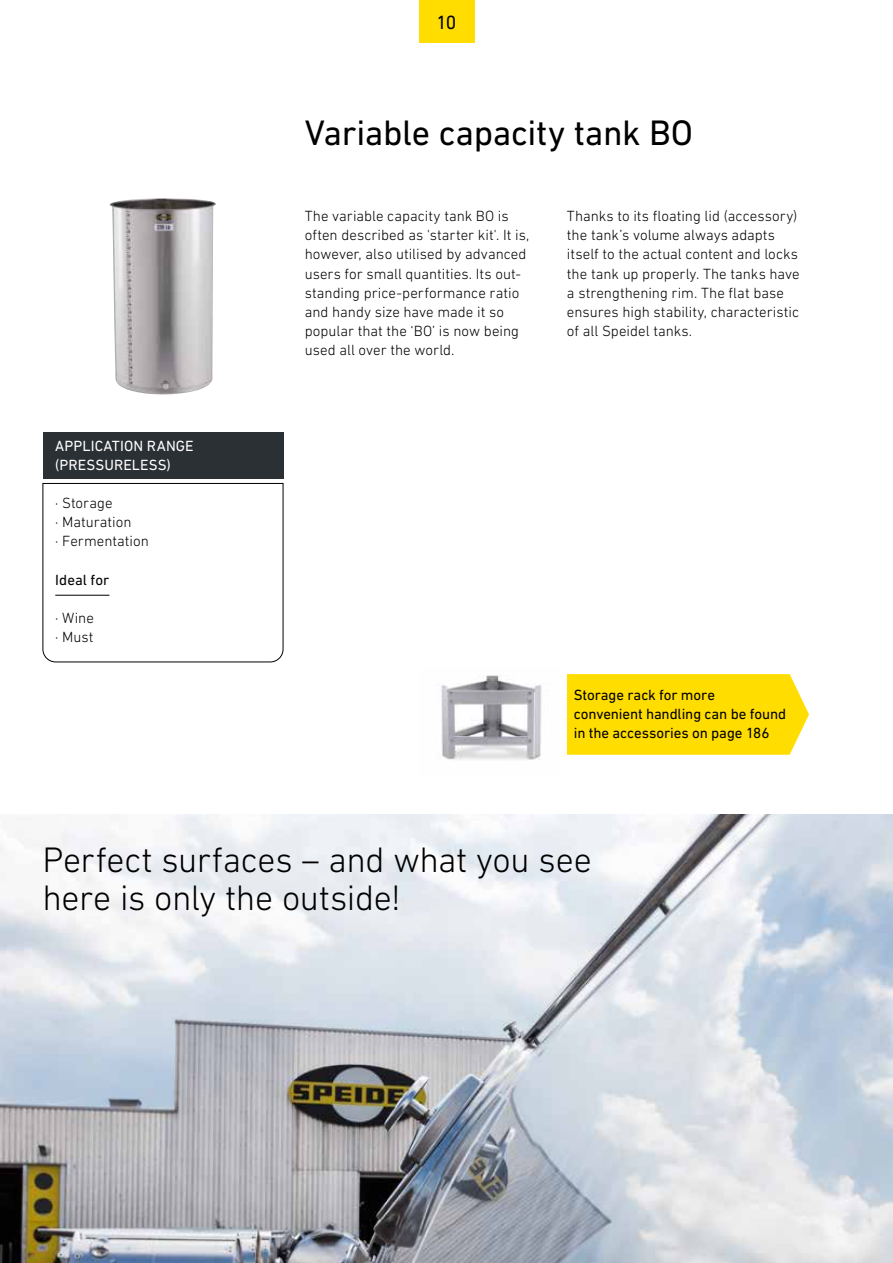
<style>
.page{position:relative;width:893px;height:1263px;background:#fff}
.page>*{position:absolute;margin:0;border:0;box-sizing:border-box;transform-origin:0 0}
.t1{font:300 36px/38.2px "DIN Next LT Pro";letter-spacing:-.01em;color:#000}
.t2{font:36px "DIN Next LT Pro";letter-spacing:-.01em;color:#000}
.t3{font:19.5px "DIN Next LT Pro";color:#000}
.t4{font:300 15px/19.2px "DIN Next LT Pro";color:#000}
.t5{font:15px/19.2px "DIN Next LT Pro";letter-spacing:-.005em;color:#000}
.t6{font:15px/19.2px "DIN Next LT Pro";letter-spacing:.01em;color:#fff}
</style>
<div class="page">
<img style="left:0;top:814px;width:893px;height:449px">
<img style="left:110px;top:198px;width:106px;height:196px">
<img style="left:441px;top:675px;width:101px;height:85px">
<div style="left:43px;top:432px;width:240px;height:46px;background:#2b3034"></div>
<svg style="left:42px;top:483px;width:242px;height:180px"></svg>
<div style="left:567px;top:674px;width:242px;height:81px;background:#fd0"></div>
<hr style="left:55px;top:595px;width:54px;height:1px;background:#000">
<div style="left:419px;top:0;width:55px;height:43px;background:#fd0"></div>
<h2 class="t3" style="left:437px;top:11px;width:21px">10</h2>
<h1 class="t2" style="left:305px;top:112px;width:390px">Variable capacity tank BO</h1>
<p class="t6" style="left:55px;top:436px;width:140px">APPLICATION RANGE (PRESSURELESS)</p>
<p class="t4" style="left:55px;top:493px;width:95px">· Storage<br>· Maturation<br>· Fermentation</p>
<p class="t5" style="left:55px;top:570px;width:56px">Ideal for</p>
<p class="t4" style="left:55px;top:608px;width:40px">· Wine · Must</p>
<p class="t4" style="left:305px;top:206px;width:226px">The variable capacity tank BO is often described as 'starter kit'. It is, however, also utilised by advanced users for small quantities. Its out&shy;standing price-performance ratio and handy size have made it so popular that the ‘BO’ is now being used all over the world.</p>
<p class="t4" style="left:567px;top:206px;width:234px">Thanks to its floating lid (accessory) the tank’s volume always adapts itself to the actual content and locks the tank up properly. The tanks have a strengthening rim. The flat base ensures high stability, characteristic of all Speidel tanks.</p>
<p class="t5" style="left:574px;top:685px;width:214px">Storage rack for more convenient handling can be found in the accessories on page 186</p>
<h1 class="t1" style="left:43px;top:840px;width:551px">Perfect surfaces – and what you see here is only the outside!</h1>
</div>
